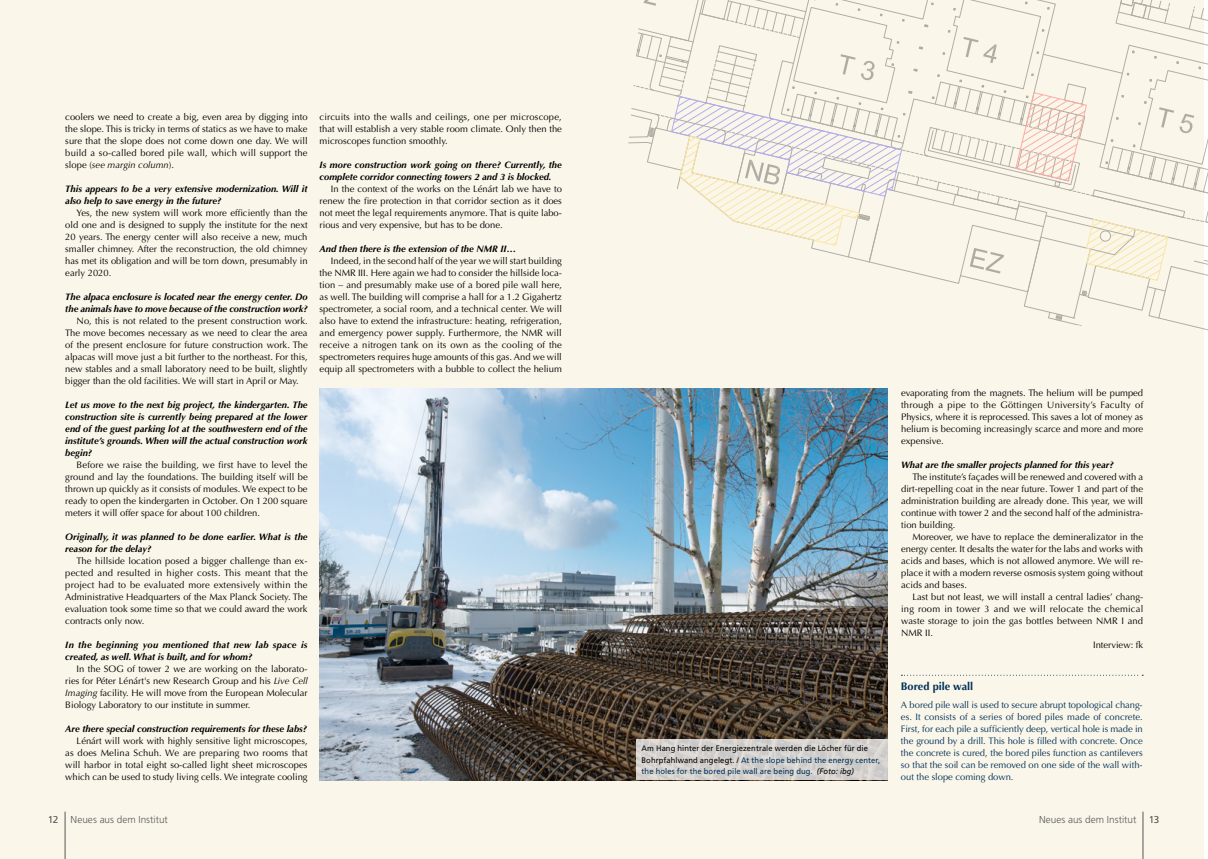
<style>
.page{position:relative;width:1208px;height:859px;background:#fff}
.page>*{position:absolute;margin:0;border:0;box-sizing:border-box;transform-origin:0 0}
.t1{font:700 11px "Optima LT Std";letter-spacing:-.005em;color:#003056}
.t2{font:300 10px "Frutiger LT Pro";color:#58585a}
.t3{font:9.4px/12px "Optima LT Std";color:#000;text-align:justify}
.t4{font:italic 700 9.4px/12px "Optima LT Std";color:#000}
.t5{font:9.4px/12px "Optima LT Std";letter-spacing:-.005em;color:#003056;text-align:justify}
.t6{font:italic 700 9.4px/12px "Optima LT Std";letter-spacing:.025em;color:#000}
.t7{font:9.4px "Optima LT Std";letter-spacing:.02em;color:#000}
.t8{font:8px/11.5px "Frutiger LT Pro";letter-spacing:.01em;color:#000;scale:.95 1}
.s1{font-style:italic}
.s2{color:#003056}
.s3{font-weight:400;color:#565655}
</style>
<div class="page">
<div style="left:0;top:0;width:1203px;height:859px;background:#faf6ea"></div>
<svg style="left:628px;top:0;width:580px;height:345px"></svg>
<hr style="left:1142px;top:812px;width:1px;height:47px;background:#565655">
<hr style="left:65px;top:812px;width:1px;height:47px;background:#565655">
<img style="left:320px;top:389px;width:567px;height:391px">
<svg style="left:901px;top:675px;width:242px;height:1px"></svg>
<svg style="left:636px;top:740px;width:251px;height:40px;background:#d4d1ce"></svg>
<p class="t3" style="left:65px;top:110px;width:244px">coolers we need to create a big, even area by digging into the slope. This is tricky in terms of statics as we have to make sure that the slope does not come down one day. We will build a so-called bored pile wall, which will support the slope (<span class="s1">see margin column</span>).</p>
<p class="t4" style="left:65px;top:182px;width:244px">This appears to be a very extensive modernization. Will it also help to save energy in the future?</p>
<p class="t3" style="left:65px;top:206px;width:244px;text-indent:11px">Yes, the new system will work more efficiently than the old one and is designed to supply the institute for the next 20 years. The energy center will also receive a new, much smaller chimney. After the reconstruction, the old chimney has met its obligation and will be torn down, presumably in early 2020.</p>
<p class="t4" style="left:65px;top:290px;width:244px">The alpaca enclosure is located near the energy center. Do the animals have to move because of the construction work?</p>
<p class="t3" style="left:65px;top:315px;width:244px;text-indent:11px">No, this is not related to the present construction work.<br>The move becomes necessary as we need to clear the area of the present enclosure for future construction work. The alpacas will move just a bit further to the northeast. For this, new stables and a small laboratory need to be built, slightly bigger than the old facilities. We will start in April or May.</p>
<p class="t4" style="left:65px;top:398px;width:244px;text-align:justify">Let us move to the next big project, the kindergarten. The construction site is currently being prepared at the lower end of the guest parking lot at the southwestern end of the institute’s grounds. When will the actual construction work begin?</p>
<p class="t3" style="left:65px;top:459px;width:244px;text-indent:11px">Before we raise the building, we first have to level the ground and lay the foundations. The building itself will be thrown up quickly as it consists of modules. We expect to be ready to open the kindergarten in October. On 1200 square meters it will offer space for about 100 children.</p>
<p class="t4" style="left:65px;top:530px;width:244px">Originally, it was planned to be done earlier. What is the reason for the delay?</p>
<p class="t3" style="left:65px;top:555px;width:244px;text-indent:11px">The hillside location posed a bigger challenge than ex&shy;pected and resulted in higher costs. This meant that the project had to be evaluated more extensively within the Administrative Headquarters of the Max Planck Society. The evaluation took some time so that we could award the work contracts only now.</p>
<p class="t6" style="left:65px;top:638px;width:244px">In the beginning you mentioned that new lab space is created, as well. What is built, and for whom?</p>
<p class="t3" style="left:65px;top:662px;width:244px;text-indent:11px">In the SOG of tower 2 we are working on the laborato&shy;ries for Péter Lénárt's new Research Group and his <span class="s1">Live Cell Imaging</span> facility. He will move from the European Molecular Biology Laboratory to our institute in summer.</p>
<p class="t4" style="left:65px;top:722px;width:243px">Are there special construction requirements for these labs?</p>
<p class="t3" style="left:65px;top:734px;width:244px;text-indent:11px">Lénárt will work with highly sensitive light microscopes, as does Melina Schuh. We are preparing two rooms that will harbor in total eight so-called light sheet microscopes which can be used to study living cells. We integrate cooling</p>
<p class="t3" style="left:320px;top:110px;width:244px">circuits into the walls and ceilings, one per microscope, that will establish a very stable room climate. Only then the microscopes function smoothly.</p>
<p class="t4" style="left:320px;top:158px;width:244px">Is more construction work going on there? Currently, the complete corridor connecting towers 2 and 3 is blocked.</p>
<p class="t3" style="left:320px;top:182px;width:244px;text-indent:11px">In the context of the works on the Lénárt lab we have to renew the fire protection in that corridor section as it does not meet the legal requirements anymore. That is quite labo&shy;rious and very expensive, but has to be done.</p>
<p class="t4" style="left:320px;top:242px;width:198px">And then there is the extension of the NMR II…</p>
<p class="t3" style="left:320px;top:254px;width:244px;text-indent:11px">Indeed, in the second half of the year we will start building the NMR III. Here again we had to consider the hillside loca&shy;tion – and presumably make use of a bored pile wall here, as well. The building will comprise a hall for a 1.2 Gigahertz spectrometer, a social room, and a technical center. We will also have to extend the infrastructure: heating, refrigeration, and emergency power supply. Furthermore, the NMR will receive a nitrogen tank on its own as the cooling of the spectrometers requires huge amounts of this gas. And we will equip all spectrometers with a bubble to collect the helium</p>
<p class="t8" style="left:641px;top:743px;width:253px">Am Hang hinter der Energiezentrale werden die Löcher für die<br>Bohrpfahlwand angelegt. / <span class="s2">At the slope behind the energy center, the holes for the bored pile wall are being dug.</span> <span class="s1">(Foto: ibg)</span></p>
<p class="t3" style="left:901px;top:386px;width:244px">evaporating from the magnets. The helium will be pumped through a pipe to the Göttingen University’s Faculty of Physics, where it is reprocessed. This saves a lot of money as helium is becoming increasingly scarce and more and more expensive.</p>
<p class="t4" style="left:901px;top:458px;width:214px">What are the smaller projects planned for this year?</p>
<p class="t3" style="left:901px;top:470px;width:244px;text-indent:11px">The institute’s façades will be renewed and covered with a dirt-repelling coat in the near future. Tower 1 and part of the administration building are already done. This year, we will continue with tower 2 and the second half of the administra&shy;tion building.</p>
<p class="t3" style="left:901px;top:530px;width:244px;text-indent:11px">Moreover, we have to replace the demineralizator in the energy center. It desalts the water for the labs and works with acids and bases, which is not allowed anymore. We will re&shy;place it with a modern reverse osmosis system going without acids and bases.</p>
<p class="t3" style="left:912px;top:590px;width:232px">Last but not least, we will install a central ladies’ chang-</p>
<p class="t7" style="left:901px;top:603px;width:244px">ing room in tower 3 and we will relocate the chemical</p>
<p class="t3" style="left:901px;top:614px;width:243px">waste storage to join the gas bottles between NMR I and</p>
<p class="t3" style="left:901px;top:626px;width:33px">NMR II.</p>
<p class="t3" style="left:1093px;top:638px;width:52px">Interview: fk</p>
<p class="t1" style="left:901px;top:680px;width:74px">Bored pile wall</p>
<p class="t5" style="left:901px;top:698px;width:243px">A bored pile wall is used to secure abrupt topological chang&shy;es. It consists of a series of bored piles made of concrete.<br>First, for each pile a sufficiently deep, vertical hole is made in the ground by a drill. This hole is filled with concrete. Once the concrete is cured, the bored piles function as cantilevers so that the soil can be removed on one side of the wall with&shy;out the slope coming down.</p>
<p class="t2" style="left:48px;top:813px;width:121px"><span class="s3">12</span> Neues aus dem Institut</p>
<p class="t2" style="left:1039px;top:813px;width:122px">Neues aus dem Institut <span class="s3">13</span></p>
</div>
